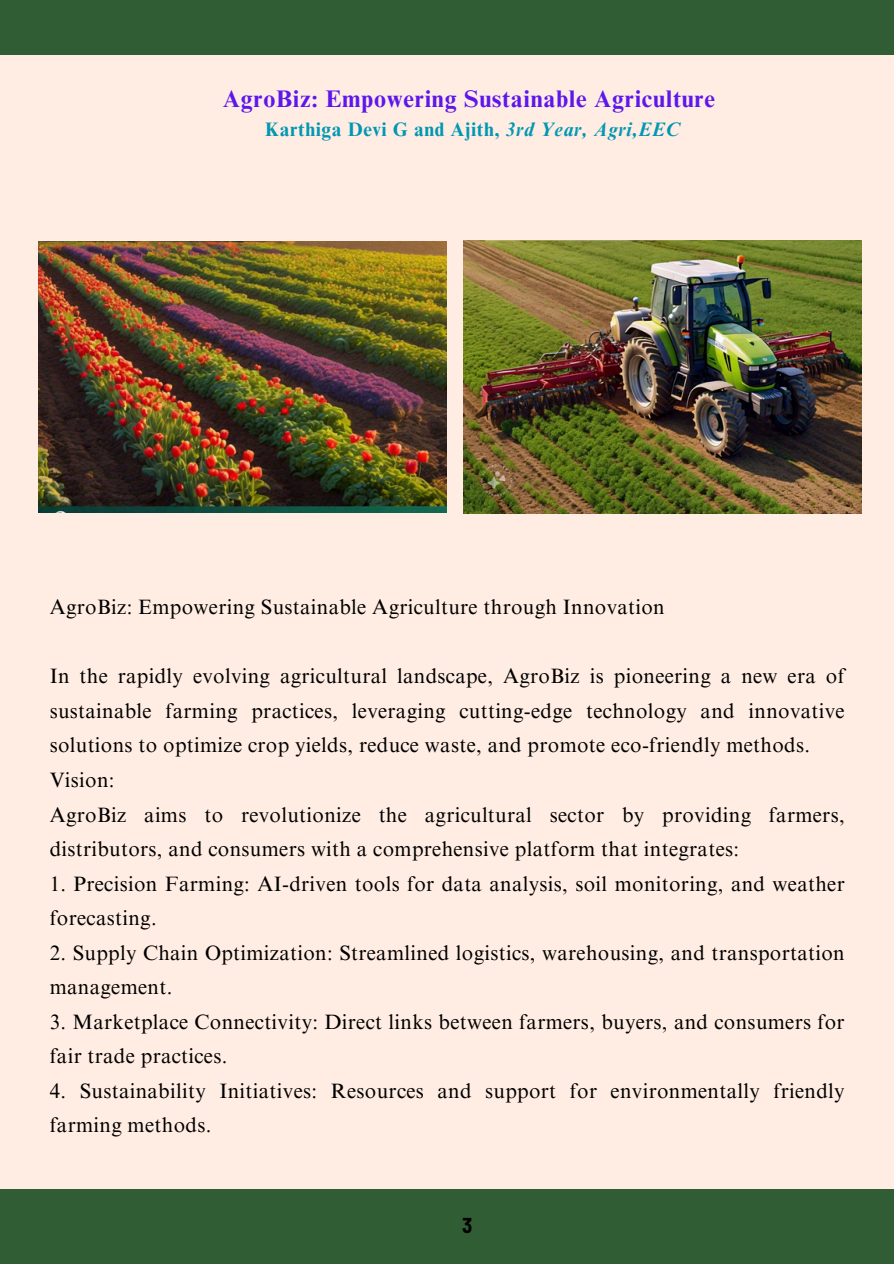
<style>
.page{position:relative;width:894px;height:1264px;background:#fff}
.page>*{position:absolute;margin:0;border:0;box-sizing:border-box;transform-origin:0 0}
.t1{font:700 24px "Times NRMT Pro";letter-spacing:.03em;color:#5e17eb}
.t2{font:700 semi-condensed 21px "Barlow";color:#000}
.t3{font:20.85px/34.5px "Times NRMT Pro";letter-spacing:.015em;color:#000}
.t4{font:700 19.5px "Times NRMT Pro";letter-spacing:.03em;color:#0097b2}
.s1{font-style:italic}
</style>
<div class="page">
<div style="left:0;top:0;width:893px;height:1263px;background:#ffede3"></div>
<div style="left:0;top:1188px;width:893px;height:75px;background:#315d34"></div>
<div style="left:0;top:0;width:893px;height:55px;background:#315d34"></div>
<img style="left:39px;top:241px;width:407px;height:271px">
<img style="left:463px;top:240px;width:398px;height:273px">
<p class="t1" style="left:223px;top:90px;width:493px">AgroBiz: Empowering Sustainable Agriculture</p>
<p class="t4" style="left:265px;top:122px;width:415px">Karthiga Devi G and Ajith, <span class="s1">3rd Year, Agri,EEC</span></p>
<p class="t3" style="left:50px;top:592px;width:616px">AgroBiz: Empowering Sustainable Agriculture through Innovation</p>
<p class="t3" style="left:50px;top:661px;width:796px;text-align:justify">In the rapidly evolving agricultural landscape, AgroBiz is pioneering a new era of sustainable farming practices, leveraging cutting-edge technology and innovative solutions to optimize crop yields, reduce waste, and promote eco-friendly methods.</p>
<p class="t3" style="left:50px;top:765px;width:66px">Vision:</p>
<p class="t3" style="left:50px;top:799px;width:796px">AgroBiz aims to revolutionize the agricultural sector by providing farmers, distributors, and consumers with a comprehensive platform that integrates:</p>
<p class="t3" style="left:50px;top:868px;width:796px">1. Precision Farming: AI-driven tools for data analysis, soil monitoring, and weather forecasting.</p>
<p class="t3" style="left:50px;top:937px;width:796px">2. Supply Chain Optimization: Streamlined logistics, warehousing, and transportation management.</p>
<p class="t3" style="left:50px;top:1007px;width:796px">3. Marketplace Connectivity: Direct links between farmers, buyers, and consumers for fair trade practices.</p>
<p class="t3" style="left:50px;top:1076px;width:796px">4. Sustainability Initiatives: Resources and support for environmentally friendly farming methods.</p>
<p class="t2" style="left:462px;top:1211px;width:12px">3</p>
</div>
